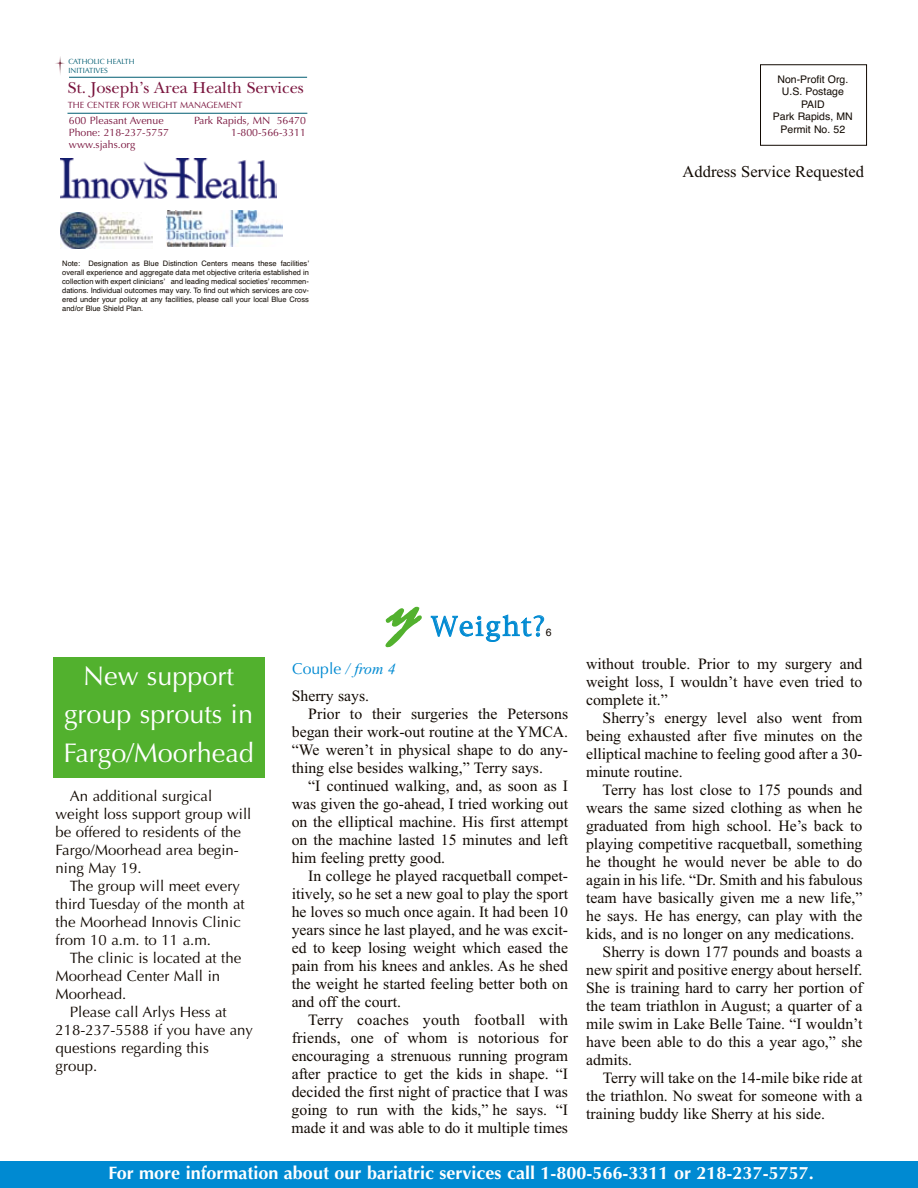
<style>
.page{position:relative;width:918px;height:1188px;background:#fff}
.page>*{position:absolute;margin:0;border:0;box-sizing:border-box;transform-origin:0 0}
.t1{font:italic 66px "Mistral D";color:#52b12e}
.t2{font:27px/38.5px "Optima";color:#fff;text-align:center}
.t3{font:25.5px "New York";color:#008ad2}
.t4{font:700 18px "Optima";color:#fff}
.t5{font:16.5px "New Baskerville";color:#7a153e}
.t6{font:16.5px "Times New Roman";color:#110902}
.t7{font:15.75px/18px "Times New Roman";color:#110902;text-align:justify}
.t8{font:15.75px "Optima";color:#008ad2}
.t9{font:15px/18px "Optima";color:#110902}
.t10{font:10.5px "Optima";color:#7a153e}
.t11{font:10.5px/12.6px "Helvetica";color:#110902;text-align:center}
.t12{font:9px "Optima";color:#7a153e}
.t13{font:7.5px/9px "Helvetica";color:#110902;text-align:justify}
.t14{font:7.5px/9px "Optima";color:#005c71}
.s1{font-family:"Times New Roman";font-style:italic}
</style>
<div class="page">
<div style="left:53px;top:658px;width:212px;height:120px;background:#52b12e"></div>
<div style="left:760px;top:65px;width:107px;height:81px;border:1px solid #110902"></div>
<img style="left:61px;top:213px;width:91px;height:36px">
<div style="left:0;top:1161px;width:918px;height:27px;background:#008ad2"></div>
<svg style="left:385px;top:606px;width:159px;height:42px"></svg>
<img style="left:167px;top:210px;width:115px;height:36px">
<img style="left:55px;top:56px;width:10px;height:19px">
<hr style="left:69px;top:77px;width:238px;height:1px;background:#005c71">
<hr style="left:68px;top:113px;width:239px;height:1px;background:#005c71">
<img style="left:61px;top:158px;width:216px;height:41px">
<p class="t14" style="left:69px;top:57px;width:68px">CATHOLIC HEALTH<br>INITIATIVES</p>
<p class="t5" style="left:68px;top:78px;width:238px">St. Joseph’s Area Health Services</p>
<p class="t12" style="left:68px;top:100px;width:176px">THE CENTER FOR WEIGHT MANAGEMENT</p>
<p class="t10" style="left:69px;top:114px;width:96px">600 Pleasant Avenue</p>
<p class="t10" style="left:194px;top:114px;width:113px">Park Rapids, MN 56470</p>
<p class="t10" style="left:69px;top:126px;width:102px">Phone: 218-237-5757</p>
<p class="t10" style="left:231px;top:126px;width:76px">1-800-566-3311</p>
<p class="t10" style="left:69px;top:138px;width:68px">www.sjahs.org</p>
<p class="t13" style="left:62px;top:259px;width:248px">Note: Designation as Blue Distinction Centers means these facilitiesʼ overall experience and aggregate data met objective criteria established in collection with expert cliniciansʼ and leading medical societiesʼ recommen&shy;dations. Individual outcomes may vary. To find out which services are cov&shy;ered under your policy at any facilities, please call your local Blue Cross and/or Blue Shield Plan.</p>
<p class="t11" style="left:773px;top:73px;width:81px">Non-Profit Org.<br>U.S. Postage<br>PAID<br>Park Rapids, MN<br>Permit No. 52</p>
<p class="t6" style="left:683px;top:161px;width:183px">Address Service Requested</p>
<h2 class="t2" style="left:63px;top:657px;width:192px">New support group sprouts in<br>Fargo/Moorhead</h2>
<p class="t9" style="left:56px;top:787px;width:197px;text-indent:14px">An additional surgical weight loss support group will be offered to residents of the<br>Fargo/Moorhead area begin&shy;ning May 19.</p>
<p class="t9" style="left:56px;top:877px;width:191px;text-indent:14px">The group will meet every third Tuesday of the month at the Moorhead Innovis Clinic from 10 a.m. to 11 a.m.</p>
<p class="t9" style="left:56px;top:949px;width:187px;text-indent:14px">The clinic is located at the<br>Moorhead Center Mall in<br>Moorhead.</p>
<p class="t9" style="left:56px;top:1003px;width:199px;text-indent:14px">Please call Arlys Hess at<br>218-237-5588 if you have any questions regarding this group.</p>
<h1 class="t1" style="left:389px;top:568px;width:50px">y</h1>
<h3 class="t3" style="left:431px;top:610px;width:115px">Weight?</h3>
<p class="t11" style="left:546px;top:626px;width:7px">6</p>
<p class="t8" style="left:292px;top:659px;width:105px">Couple <span class="s1">/ from 4</span></p>
<p class="t7" style="left:292px;top:686px;width:79px">Sherry says.</p>
<p class="t7" style="left:308px;top:704px;width:261px">Prior to their surgeries the Petersons</p>
<p class="t7" style="left:292px;top:722px;width:278px">began their work-out routine at the YMCA.</p>
<p class="t7" style="left:292px;top:740px;width:278px">“We weren’t in physical shape to do any-</p>
<p class="t7" style="left:292px;top:758px;width:253px">thing else besides walking,” Terry says.</p>
<p class="t7" style="left:308px;top:776px;width:261px">“I continued walking, and, as soon as I</p>
<p class="t7" style="left:292px;top:794px;width:278px">was given the go-ahead, I tried working out</p>
<p class="t7" style="left:292px;top:812px;width:278px">on the elliptical machine. His first attempt</p>
<p class="t7" style="left:292px;top:830px;width:278px">on the machine lasted 15 minutes and left</p>
<p class="t7" style="left:292px;top:848px;width:155px">him feeling pretty good.</p>
<p class="t7" style="left:308px;top:866px;width:261px">In college he played racquetball compet-</p>
<p class="t7" style="left:292px;top:884px;width:278px">itively, so he set a new goal to play the sport</p>
<p class="t7" style="left:292px;top:902px;width:278px">he loves so much once again. It had been 10</p>
<p class="t7" style="left:292px;top:920px;width:278px">years since he last played, and he was excit-</p>
<p class="t7" style="left:292px;top:938px;width:278px">ed to keep losing weight which eased the</p>
<p class="t7" style="left:292px;top:956px;width:278px">pain from his knees and ankles. As he shed</p>
<p class="t7" style="left:292px;top:974px;width:278px">the weight he started feeling better both on</p>
<p class="t7" style="left:292px;top:992px;width:111px">and off the court.</p>
<p class="t7" style="left:308px;top:1010px;width:261px">Terry coaches youth football with</p>
<p class="t7" style="left:292px;top:1028px;width:278px">friends, one of whom is notorious for</p>
<p class="t7" style="left:292px;top:1046px;width:278px">encouraging a strenuous running program</p>
<p class="t7" style="left:292px;top:1064px;width:278px">after practice to get the kids in shape. “I</p>
<p class="t7" style="left:292px;top:1082px;width:278px">decided the first night of practice that I was</p>
<p class="t7" style="left:292px;top:1100px;width:278px">going to run with the kids,” he says. “I</p>
<p class="t7" style="left:292px;top:1118px;width:278px">made it and was able to do it multiple times</p>
<p class="t7" style="left:586px;top:655px;width:278px">without trouble. Prior to my surgery and weight loss, I wouldn’t have even tried to complete it.”</p>
<p class="t7" style="left:586px;top:709px;width:278px;text-indent:17px">Sherry’s energy level also went from being exhausted after five minutes on the elliptical machine to feeling good after a 30- minute routine.</p>
<p class="t7" style="left:603px;top:781px;width:261px">Terry has lost close to 175 pounds and</p>
<p class="t7" style="left:586px;top:799px;width:278px">wears the same sized clothing as when he</p>
<p class="t7" style="left:586px;top:817px;width:278px">graduated from high school. He’s back to</p>
<p class="t7" style="left:586px;top:835px;width:278px">playing competitive racquetball, something</p>
<p class="t7" style="left:586px;top:853px;width:278px">he thought he would never be able to do</p>
<p class="t7" style="left:586px;top:871px;width:278px">again in his life. “Dr. Smith and his fabulous</p>
<p class="t7" style="left:586px;top:889px;width:278px">team have basically given me a new life,”</p>
<p class="t7" style="left:586px;top:907px;width:278px">he says. He has energy, can play with the</p>
<p class="t7" style="left:586px;top:925px;width:270px">kids, and is no longer on any medications.</p>
<p class="t7" style="left:603px;top:943px;width:261px">Sherry is down 177 pounds and boasts a</p>
<p class="t7" style="left:586px;top:961px;width:278px">new spirit and positive energy about herself.</p>
<p class="t7" style="left:586px;top:979px;width:278px">She is training hard to carry her portion of</p>
<p class="t7" style="left:586px;top:997px;width:278px">the team triathlon in August; a quarter of a</p>
<p class="t7" style="left:586px;top:1015px;width:278px">mile swim in Lake Belle Taine. “I wouldn’t</p>
<p class="t7" style="left:586px;top:1033px;width:278px">have been able to do this a year ago,” she</p>
<p class="t7" style="left:586px;top:1051px;width:47px">admits.</p>
<p class="t7" style="left:603px;top:1069px;width:261px">Terry will take on the 14-mile bike ride at</p>
<p class="t7" style="left:586px;top:1087px;width:278px">the triathlon. No sweat for someone with a</p>
<p class="t7" style="left:586px;top:1105px;width:241px">training buddy like Sherry at his side.</p>
<p class="t4" style="left:109px;top:1162px;width:707px">For more information about our bariatric services call 1-800-566-3311 or 218-237-5757.</p>
</div>
